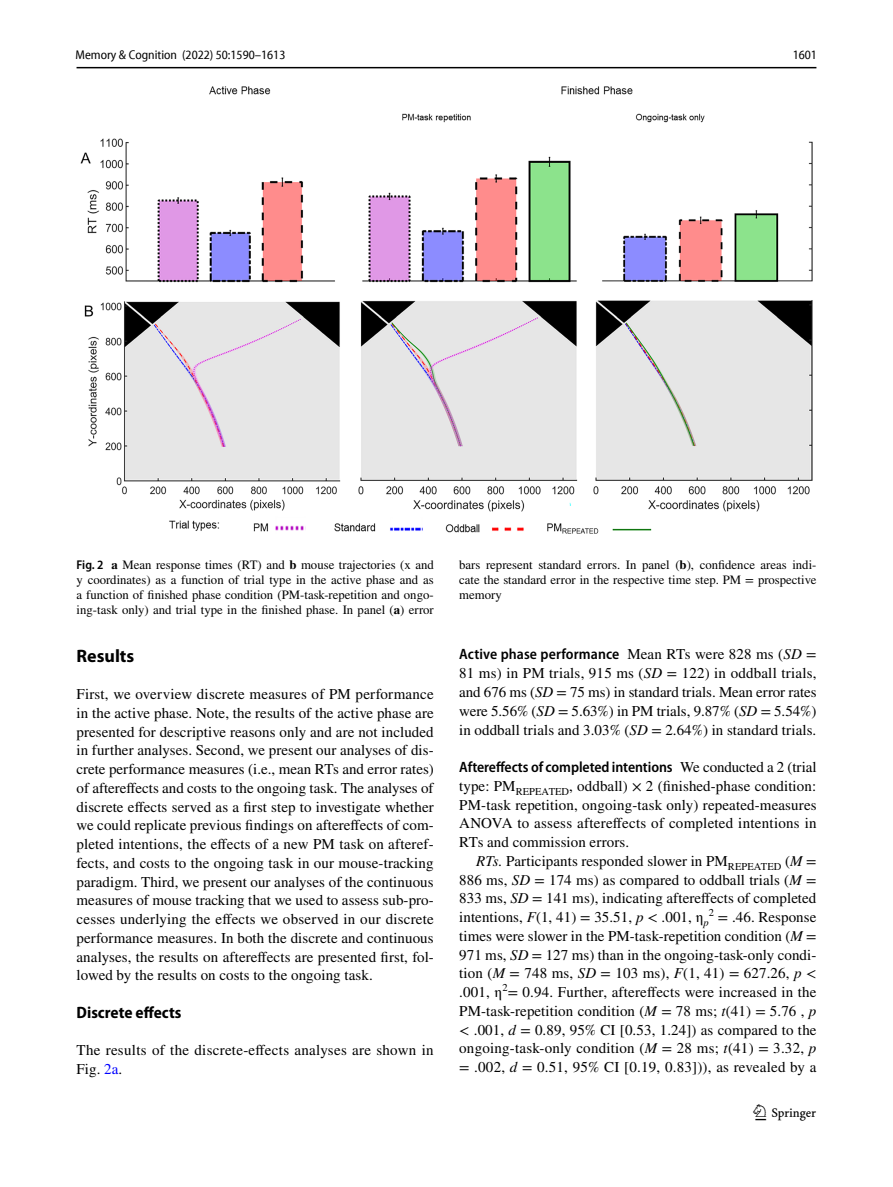
<style>
.page{position:relative;width:893px;height:1187px;background:#fff}
.page>*{position:absolute;margin:0;border:0;box-sizing:border-box;transform-origin:0 0}
.t1{font:22.5px "Springnew Regular 3";color:#000}
.t2{font:700 18px "Myriad Pro";color:#000}
.t3{font:700 semi-condensed 16.5px "Myriad Pro";color:#000}
.t4{font:15px/18.8px "STIX";letter-spacing:.01em;color:#000;text-align:justify}
.t5{font:600 semi-condensed 15px "Myriad Pro";letter-spacing:-.005em;color:#000}
.t6{font:12.75px/15px "STIX";color:#000;text-align:justify}
.t7{font:semi-condensed 12.75px "Myriad Pro Unic";color:#000}
.s1{font-family:"Myriad Pro";font-weight:600;font-stretch:semi-condensed}
.s2{font-weight:700}
.s3{color:#00f}
.s4{font-family:"STIX";font-weight:400;font-stretch:normal}
.s5{font-family:"STIX";font-weight:400;font-style:italic;font-stretch:normal}
.s6{font-style:italic}
</style>
<div class="page">
<hr style="left:77px;top:67px;width:739px;height:1px;background:#000">
<img style="left:81px;top:87px;width:731px;height:446px">
<p class="t7" style="left:76px;top:50px;width:211px">Memory &amp; Cognition (2022) 50:1590–1613</p>
<p class="t7" style="left:793px;top:50px;width:26px">1601</p>
<p class="t6" style="left:77px;top:557px;width:359px"><span class="s1">Fig. 2</span> <span class="s2">a</span> Mean response times (RT) and <span class="s2">b</span> mouse trajectories (x and y coordinates) as a function of trial type in the active phase and as a function of finished phase condition (PM-task-repetition and ongo&shy;ing-task only) and trial type in the finished phase. In panel (<span class="s2">a</span>) error</p>
<p class="t6" style="left:459px;top:557px;width:359px">bars represent standard errors. In panel (<span class="s2">b</span>), confidence areas indi&shy;cate the standard error in the respective time step. PM = prospective memory</p>
<p class="t2" style="left:77px;top:643px;width:59px">Results</p>
<p class="t4" style="left:77px;top:685px;width:359px">First, we overview discrete measures of PM performance in the active phase. Note, the results of the active phase are presented for descriptive reasons only and are not included in further analyses. Second, we present our analyses of dis&shy;crete performance measures (i.e., mean RTs and error rates) of aftereffects and costs to the ongoing task. The analyses of discrete effects served as a first step to investigate whether we could replicate previous findings on aftereffects of com&shy;pleted intentions, the effects of a new PM task on afteref&shy;fects, and costs to the ongoing task in our mouse-tracking paradigm. Third, we present our analyses of the continuous measures of mouse tracking that we used to assess sub-pro&shy;cesses underlying the effects we observed in our discrete performance measures. In both the discrete and continuous analyses, the results on aftereffects are presented first, fol&shy;lowed by the results on costs to the ongoing task.</p>
<p class="t3" style="left:77px;top:1003px;width:106px">Discrete effects</p>
<p class="t4" style="left:77px;top:1041px;width:359px">The results of the discrete-effects analyses are shown in<br>Fig. <span class="s3">2a</span>.</p>
<p class="t5" style="left:459px;top:646px;width:359px">Active phase performance <span class="s4">Mean RTs were 828 ms (</span><span class="s5">SD</span> <span class="s4">=</span></p>
<p class="t4" style="left:459px;top:664px;width:359px">81 ms) in PM trials, 915 ms (<span class="s6">SD</span> = 122) in oddball trials, and 676 ms (<span class="s6">SD</span> = 75 ms) in standard trials. Mean error rates were 5.56% (<span class="s6">SD</span> = 5.63%) in PM trials, 9.87% (<span class="s6">SD</span> = 5.54%) in oddball trials and 3.03% (<span class="s6">SD</span> = 2.64%) in standard trials.</p>
<p class="t5" style="left:459px;top:758px;width:359px">Aftereffects of completed intentions <span class="s4">We conducted a 2 (trial</span></p>
<p class="t4" style="left:459px;top:777px;width:359px">type: PM<sub>REPEATED</sub>, oddball) × 2 (finished-phase condition:<br>PM-task repetition, ongoing-task only) repeated-measures ANOVA to assess aftereffects of completed intentions in RTs and commission errors.</p>
<p class="t4" style="left:459px;top:852px;width:359px;text-indent:17px"><span class="s6">RTs.</span> Participants responded slower in PM<sub>REPEATED</sub> (<span class="s6">M</span> = 886 ms, <span class="s6">SD</span> = 174 ms) as compared to oddball trials (<span class="s6">M</span> = 833 ms, <span class="s6">SD</span> = 141 ms), indicating aftereffects of completed intentions, <span class="s6">F</span>(1, 41) = 35.51, <span class="s6">p</span> &lt; .001, η<sub>p</sub><sup>2</sup> = .46. Response times were slower in the PM-task-repetition condition (<span class="s6">M</span> = 971 ms, <span class="s6">SD</span> = 127 ms) than in the ongoing-task-only condi&shy;tion (<span class="s6">M</span> = 748 ms, <span class="s6">SD</span> = 103 ms), <span class="s6">F</span>(1, 41) = 627.26, <span class="s6">p</span> &lt; .001, η<sup>2</sup>= 0.94. Further, aftereffects were increased in the PM-task-repetition condition (<span class="s6">M</span> = 78 ms; <span class="s6">t</span>(41) = 5.76 , <span class="s6">p </span>&lt; .001, <span class="s6">d</span> = 0.89, 95% CI [0.53, 1.24]) as compared to the ongoing-task-only condition (<span class="s6">M</span> = 28 ms; <span class="s6">t</span>(41) = 3.32, <span class="s6">p </span>= .002, <span class="s6">d</span> = 0.51, 95% CI [0.19, 0.83])), as revealed by a</p>
<h1 class="t1" style="left:755px;top:1104px;width:62px">1 3</h1>
</div>
